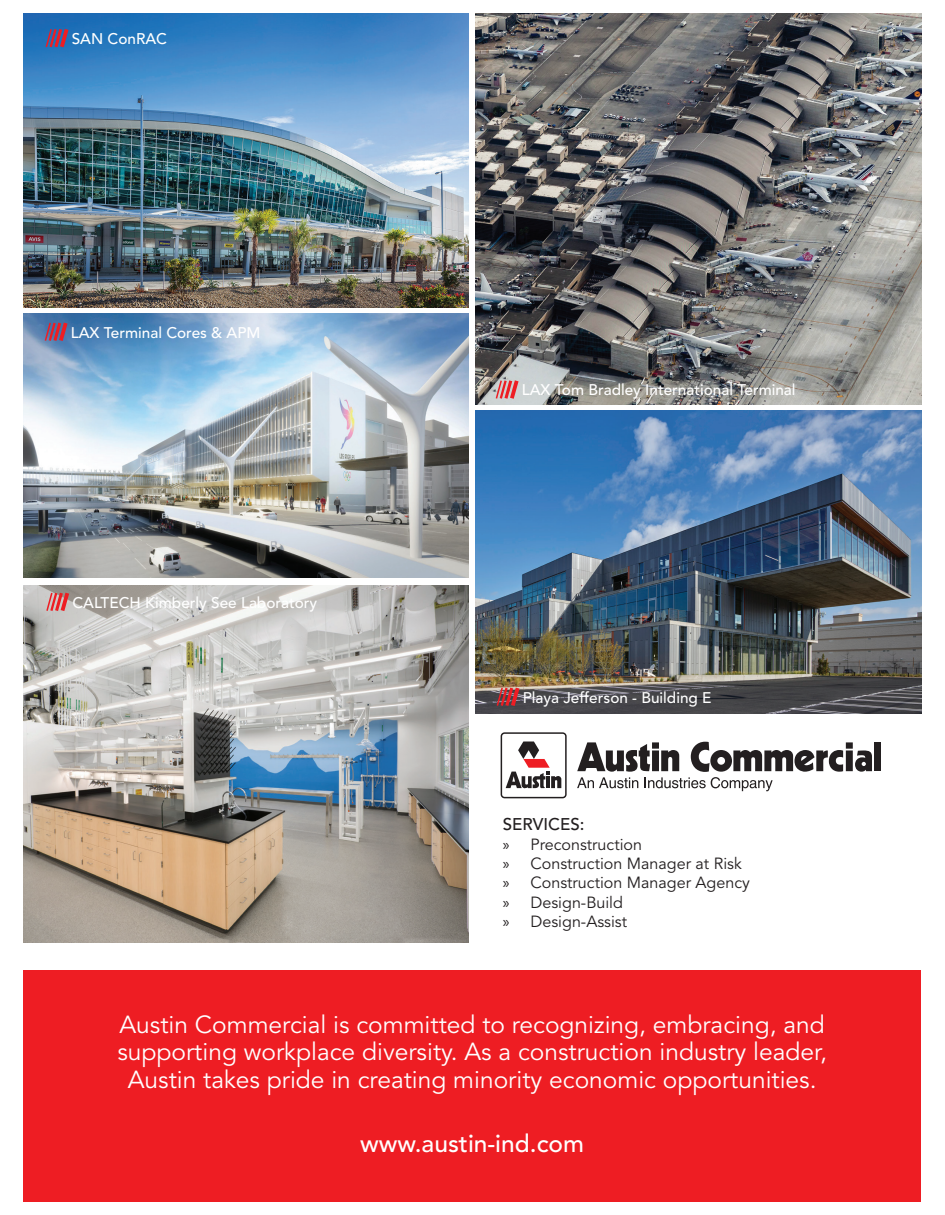
<style>
.page{position:relative;width:945px;height:1215px;background:#fff}
.page>*{position:absolute;margin:0;border:0;box-sizing:border-box;transform-origin:0 0}
.t1{font:24.6px/27.6px "Avenir LT Std";color:#fff;text-align:center}
.t2{font:500 24.6px "Avenir LT Std";color:#fff}
.t3{font:500 16.95px "Avenir LT Std";color:#231f20}
.t4{font:16.05px/19.4px "Avenir LT Std";color:#231f20}
.t5{font:500 15.3px "Avenir LT Std";color:#fff}
.s1{font-family:"Myriad Pro"}
</style>
<div class="page">
<div style="left:23px;top:971px;width:898px;height:231px;background:#ee1d23"></div>
<img style="left:23px;top:14px;width:446px;height:293px">
<img style="left:476px;top:14px;width:445px;height:391px">
<img style="left:23px;top:314px;width:446px;height:263px">
<svg style="left:44px;top:318px;width:26px;height:27px"></svg>
<svg style="left:44px;top:25px;width:27px;height:27px"></svg>
<svg style="left:495px;top:376px;width:26px;height:27px"></svg>
<img style="left:476px;top:410px;width:445px;height:303px">
<svg style="left:495px;top:683px;width:27px;height:27px"></svg>
<img style="left:23px;top:586px;width:446px;height:357px">
<svg style="left:45px;top:588px;width:27px;height:27px"></svg>
<div style="left:501px;top:732px;width:66px;height:66px;border:1px solid #231f20;border-radius:3px"></div>
<svg style="left:506px;top:742px;width:55px;height:46px"></svg>
<div style="left:874px;top:742px;width:7px;height:29px;background:#231f20"></div>
<svg style="left:577px;top:742px;width:295px;height:49px"></svg>
<p class="t5" style="left:72px;top:30px;width:97px">SAN ConRAC</p>
<p class="t5" style="left:71px;top:323px;width:191px">LAX Terminal Cores &amp; APM</p>
<p class="t5" style="left:72px;top:594px;width:246px">CALTECH Kimberly See Laboratory</p>
<p class="t5" style="left:522px;top:381px;width:275px">LAX Tom Bradley International Terminal</p>
<p class="t5" style="left:523px;top:688px;width:190px">Playa Jefferson - Building E</p>
<p class="t3" style="left:503px;top:814px;width:83px">SERVICES:</p>
<p class="t4" style="left:503px;top:835px;width:249px"><span class="s1">»</span> Preconstruction<br><span class="s1">»</span> Construction Manager at Risk <span class="s1">»</span> Construction Manager Agency <span class="s1">»</span> Design-Build<br><span class="s1">»</span> Design-Assist</p>
<p class="t1" style="left:117px;top:1011px;width:711px">Austin Commercial is committed to recognizing, embracing, and supporting workplace diversity. As a construction industry leader,<br>Austin takes pride in creating minority economic opportunities.</p>
<p class="t2" style="left:360px;top:1129px;width:225px">www.austin-ind.com</p>
</div>
